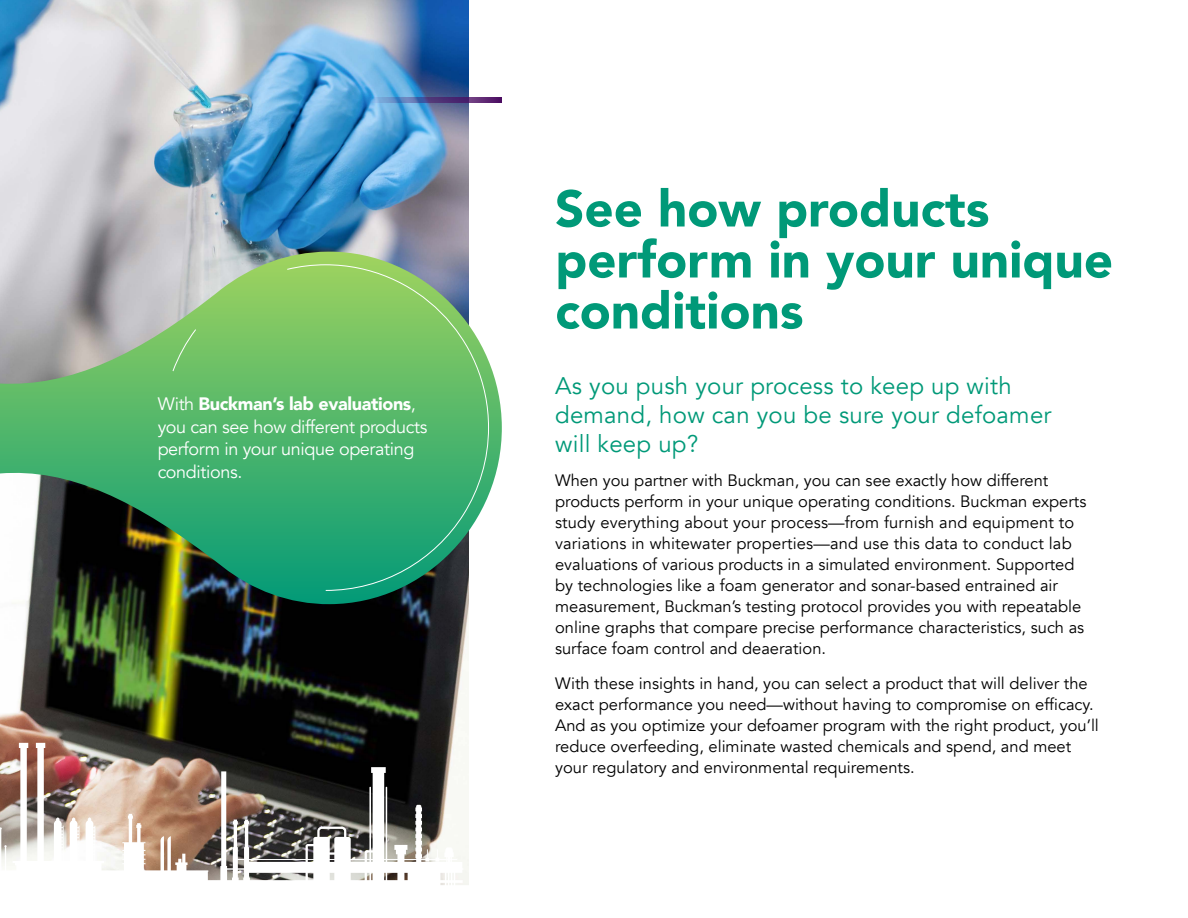
<style>
.page{position:relative;width:1188px;height:918px;background:#fff}
.page>*{position:absolute;margin:0;border:0;box-sizing:border-box;transform-origin:0 0}
.t1{font:900 51px/51px "Avenir";color:#009978}
.t2{font:24px/28.8px "Avenir";letter-spacing:.01em;color:#009978}
.t3{font:18px/22.5px "Avenir";letter-spacing:-.02em;color:#fff}
.t4{font:16.5px/21px "Avenir";color:#000}
.s1{font-weight:900}
</style>
<div class="page">
<img style="left:0;top:604px;width:469px;height:139px">
<img style="left:0;top:0;width:469px;height:252px">
<svg style="left:0;top:252px;width:502px;height:352px;background:#6ca078"></svg>
<img style="left:0;top:743px;width:469px;height:142px">
<svg style="left:368px;top:98px;width:134px;height:5px"></svg>
<svg style="left:287px;top:264px;width:202px;height:327px;background:#5ab572"></svg>
<svg style="left:172px;top:329px;width:24px;height:43px"></svg>
<p class="t3" style="left:158px;top:393px;width:271px">With <span class="s1">Buckman’s lab evaluations</span>, you can see how different products perform in your unique operating conditions.</p>
<p class="t1" style="left:555px;top:182px;width:559px">See how products perform in your unique conditions</p>
<p class="t2" style="left:555px;top:372px;width:498px">As you push your process to keep up with demand, how can you be sure your defoamer will keep up?</p>
<p class="t4" style="left:555px;top:470px;width:533px">When you partner with Buckman, you can see exactly how different products perform in your unique operating conditions. Buckman experts study everything about your process—from furnish and equipment to variations in whitewater properties—and use this data to conduct lab evaluations of various products in a simulated environment. Supported by technologies like a foam generator and sonar-based entrained air measurement, Buckman’s testing protocol provides you with repeatable online graphs that compare precise performance characteristics, such as surface foam control and deaeration.</p>
<p class="t4" style="left:555px;top:673px;width:545px">With these insights in hand, you can select a product that will deliver the exact performance you need—without having to compromise on efficacy.<br>And as you optimize your defoamer program with the right product, you’ll reduce overfeeding, eliminate wasted chemicals and spend, and meet your regulatory and environmental requirements.</p>
</div>
